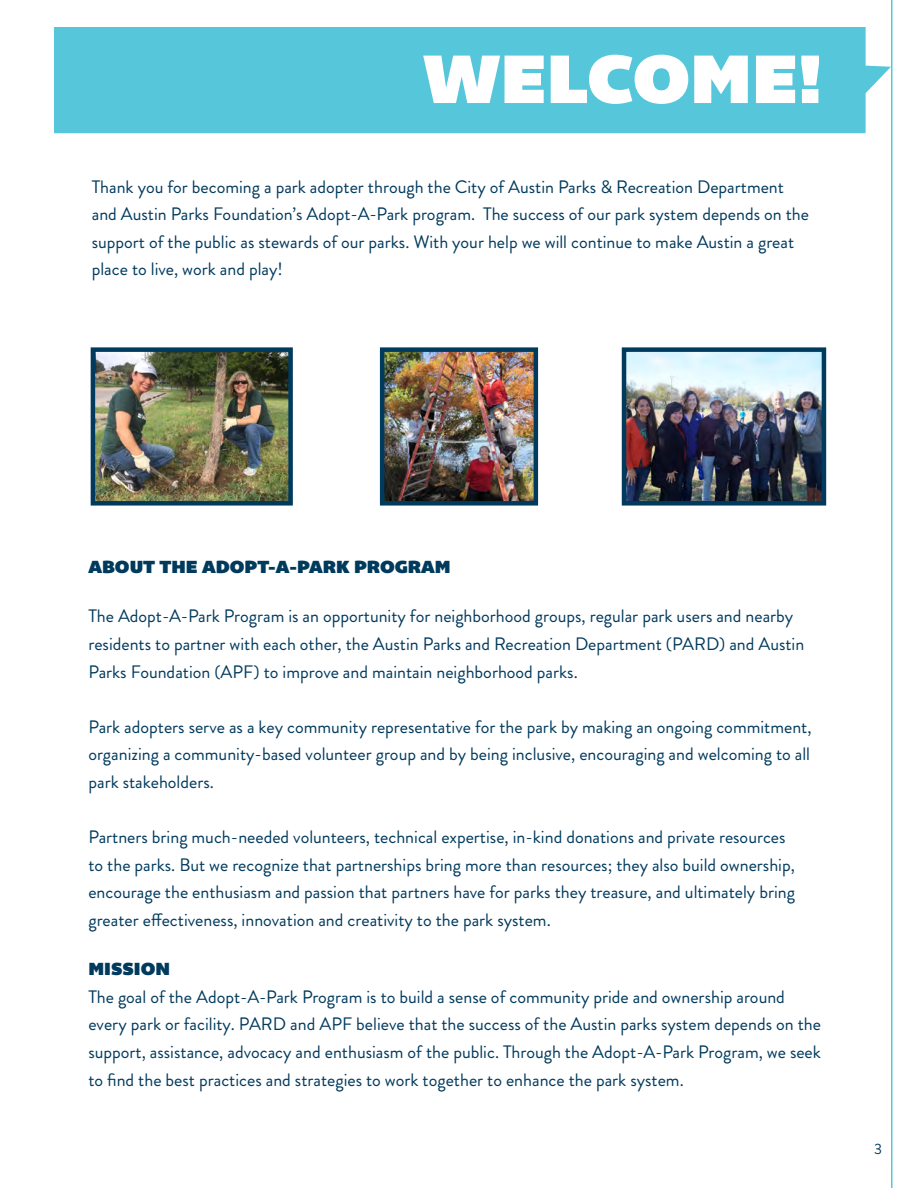
<style>
.page{position:relative;width:918px;height:1188px;background:#fff}
.page>*{position:absolute;margin:0;border:0;box-sizing:border-box;transform-origin:0 0}
.t1{font:70.2px "Bemio";color:#fff}
.t2{font:18px/27.6px "Brandon Grotesque";color:#003a5d}
.t3{font:18px "Bemio";color:#003a5d}
.t4{font:15px "Brandon Grotesque";color:#003a5d}
</style>
<div class="page">
<hr style="left:891px;top:0;width:1px;height:1188px;background:#56c7da">
<div style="left:54px;top:27px;width:837px;height:106px;background:#56c7da"></div>
<img style="left:96px;top:352px;width:192px;height:149px">
<div style="left:91px;top:347px;width:202px;height:159px;border:4px solid #003a5d"></div>
<img style="left:385px;top:352px;width:148px;height:149px">
<div style="left:380px;top:347px;width:158px;height:159px;border:4px solid #003a5d"></div>
<img style="left:627px;top:352px;width:194px;height:149px">
<div style="left:622px;top:347px;width:204px;height:159px;border:4px solid #003a5d"></div>
<h1 class="t1" style="left:423px;top:23px;width:401px">WELCOME!</h1>
<p class="t2" style="left:92px;top:173px;width:719px">Thank you for becoming a park adopter through the City of Austin Parks &amp; Recreation Department and Austin Parks Foundation’s Adopt-A-Park program. The success of our park system depends on the support of the public as stewards of our parks. With your help we will continue to make Austin a great place to live, work and play!</p>
<p class="t3" style="left:88px;top:553px;width:364px">ABOUT THE ADOPT-A-PARK PROGRAM</p>
<p class="t2" style="left:88px;top:603px;width:717px">The Adopt-A-Park Program is an opportunity for neighborhood groups, regular park users and nearby residents to partner with each other, the Austin Parks and Recreation Department (PARD) and Austin<br>Parks Foundation (APF) to improve and maintain neighborhood parks.</p>
<p class="t2" style="left:88px;top:713px;width:725px;text-align:justify">Park adopters serve as a key community representative for the park by making an ongoing commitment, organizing a community-based volunteer group and by being inclusive, encouraging and welcoming to all park stakeholders.</p>
<p class="t2" style="left:88px;top:824px;width:708px">Partners bring much-needed volunteers, technical expertise, in-kind donations and private resources to the parks. But we recognize that partnerships bring more than resources; they also build ownership, encourage the enthusiasm and passion that partners have for parks they treasure, and ultimately bring greater effectiveness, innovation and creativity to the park system.</p>
<p class="t3" style="left:88px;top:955px;width:83px">MISSION</p>
<p class="t2" style="left:88px;top:983px;width:734px">The goal of the Adopt-A-Park Program is to build a sense of community pride and ownership around every park or facility. PARD and APF believe that the success of the Austin parks system depends on the support, assistance, advocacy and enthusiasm of the public. Through the Adopt-A-Park Program, we seek to find the best practices and strategies to work together to enhance the park system.</p>
<p class="t4" style="left:874px;top:1138px;width:9px">3</p>
</div>
